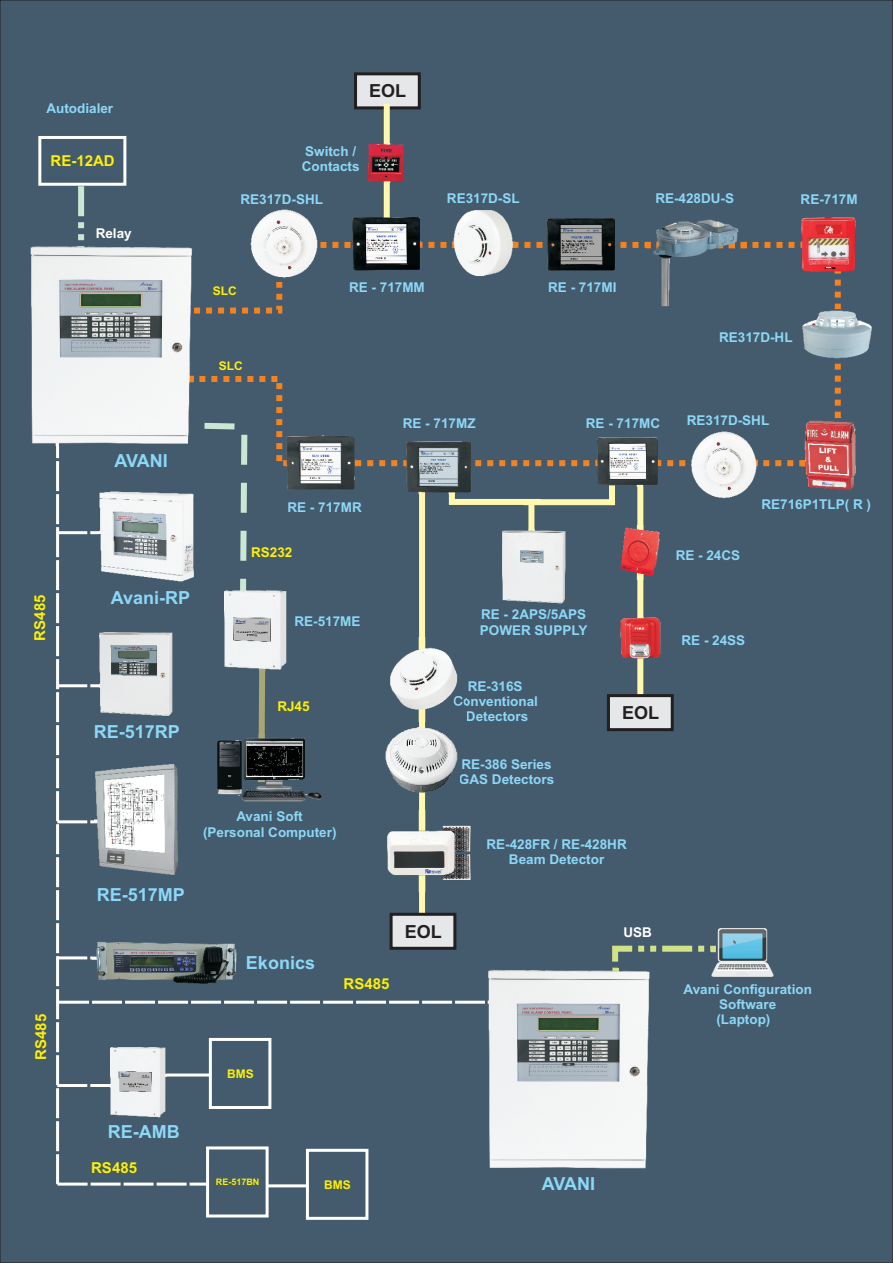
<style>
.page{position:relative;width:893px;height:1263px;background:#435b6d}
.page>*{position:absolute;margin:0;border:0;box-sizing:border-box;transform-origin:0 0}
.t1{font:700 18px "Arial";color:#8dd7f7}
.t2{font:700 18px "Arial";color:#231f20}
.t3{font:700 15px "Arial";color:#fff101}
.t4{font:700 13.5px/15.1px "Arial";color:#8dd7f7}
.t5{font:700 13.5px "Arial";color:#fff101}
.t6{font:700 13.5px "Arial";color:#fff}
.t7{font:700 12px "Arial";color:#fff101}
.t8{font:700 9px "Arial";color:#fff101}
</style>
<div class="page">
<svg style="left:78px;top:186px;width:6px;height:59px"></svg>
<div style="left:164px;top:239px;width:680px;height:230px;background:#435b6d"></div>
<div style="left:38px;top:136px;width:88px;height:50px;border:3px solid #fff"></div>
<img style="left:249px;top:209px;width:70px;height:72px">
<img style="left:729px;top:430px;width:30px;height:73px">
<img style="left:548px;top:218px;width:68px;height:54px">
<img style="left:452px;top:210px;width:63px;height:70px">
<svg style="left:353px;top:71px;width:69px;height:40px;background:#acaeb2"></svg>
<div style="left:384px;top:104px;width:6px;height:130px;background:#fff8ae"></div>
<img style="left:367px;top:144px;width:40px;height:39px">
<img style="left:353px;top:218px;width:68px;height:54px">
<img style="left:646px;top:204px;width:101px;height:112px">
<img style="left:801px;top:217px;width:55px;height:55px">
<img style="left:800px;top:309px;width:74px;height:52px">
<img style="left:729px;top:927px;width:44px;height:51px">
<hr style="left:267px;top:1184px;width:39px;height:3px;background:#fff">
<svg style="left:56px;top:419px;width:673px;height:766px;background:#516574"></svg>
<img style="left:100px;top:492px;width:94px;height:91px">
<img style="left:92px;top:939px;width:147px;height:49px">
<img style="left:110px;top:1047px;width:56px;height:71px">
<div style="left:206px;top:1146px;width:63px;height:71px;border:3px solid #fff"></div>
<div style="left:209px;top:1038px;width:62px;height:71px;border:3px solid #fff"></div>
<img style="left:100px;top:632px;width:73px;height:84px">
<div style="left:306px;top:1149px;width:62px;height:71px;border:3px solid #fff"></div>
<img style="left:28px;top:245px;width:165px;height:200px">
<img style="left:486px;top:969px;width:164px;height:200px">
<img style="left:801px;top:417px;width:60px;height:77px">
<img style="left:94px;top:764px;width:84px;height:112px">
<p class="t4" style="left:46px;top:101px;width:68px">Autodialer</p>
<p class="t3" style="left:51px;top:155px;width:66px">RE-12AD</p>
<p class="t6" style="left:96px;top:228px;width:38px">Relay</p>
<h1 class="t2" style="left:369px;top:84px;width:39px">EOL</h1>
<p class="t4" style="left:302px;top:145px;width:59px">Switch /<br>Contacts</p>
<p class="t4" style="left:240px;top:193px;width:84px">RE317D-SHL</p>
<p class="t4" style="left:447px;top:192px;width:74px">RE317D-SL</p>
<p class="t4" style="left:655px;top:192px;width:80px">RE-428DU-S</p>
<p class="t4" style="left:801px;top:193px;width:59px">RE-717M</p>
<p class="t7" style="left:213px;top:286px;width:25px">SLC</p>
<p class="t7" style="left:219px;top:361px;width:25px">SLC</p>
<p class="t4" style="left:349px;top:280px;width:77px">RE - 717MM</p>
<p class="t4" style="left:548px;top:280px;width:70px">RE - 717MI</p>
<p class="t4" style="left:719px;top:331px;width:75px">RE317D-HL</p>
<p class="t3" style="left:34px;top:641px;width:47px;rotate:-90deg">RS485</p>
<p class="t3" style="left:35px;top:1060px;width:47px;rotate:-90deg">RS485</p>
<h1 class="t1" style="left:114px;top:454px;width:55px">AVANI</h1>
<h1 class="t1" style="left:111px;top:591px;width:81px">Avani-RP</h1>
<p class="t4" style="left:287px;top:501px;width:76px">RE - 717MR</p>
<p class="t5" style="left:251px;top:547px;width:43px">RS232</p>
<p class="t4" style="left:294px;top:615px;width:68px">RE-517ME</p>
<p class="t4" style="left:403px;top:417px;width:74px">RE - 717MZ</p>
<p class="t4" style="left:586px;top:417px;width:76px">RE - 717MC</p>
<p class="t4" style="left:480px;top:608px;width:109px">RE - 2APS/5APS<br>POWER SUPPLY</p>
<h1 class="t1" style="left:94px;top:724px;width:88px">RE-517RP</h1>
<h1 class="t1" style="left:97px;top:888px;width:90px">RE-517MP</h1>
<p class="t5" style="left:277px;top:701px;width:34px">RJ45</p>
<p class="t4" style="left:236px;top:810px;width:68px">Avani Soft</p>
<p class="t4" style="left:203px;top:825px;width:135px">(Personal Computer)</p>
<p class="t4" style="left:452px;top:680px;width:87px;text-align:center">RE-316S<br>Conventional<br>Detectors</p>
<p class="t4" style="left:459px;top:758px;width:97px">RE-386 Series<br>GAS Detectors</p>
<h1 class="t2" style="left:622px;top:706px;width:39px">EOL</h1>
<p class="t4" style="left:486px;top:837px;width:142px;text-align:center">RE-428FR / RE-428HR<br>Beam Detector</p>
<h1 class="t1" style="left:246px;top:956px;width:71px">Ekonics</h1>
<p class="t3" style="left:344px;top:978px;width:47px">RS485</p>
<h1 class="t2" style="left:405px;top:925px;width:39px">EOL</h1>
<p class="t6" style="left:623px;top:927px;width:30px">USB</p>
<p class="t7" style="left:227px;top:1069px;width:28px">BMS</p>
<p class="t4" style="left:687px;top:413px;width:84px">RE317D-SHL</p>
<p class="t4" style="left:676px;top:549px;width:66px">RE - 24CS</p>
<p class="t4" style="left:761px;top:498px;width:111px">RE716P1TLP( R )</p>
<p class="t4" style="left:681px;top:634px;width:65px">RE - 24SS</p>
<p class="t4" style="left:716px;top:983px;width:97px;text-indent:-33px">Avani Configuration<br>Software (Laptop)</p>
<h1 class="t1" style="left:108px;top:1125px;width:73px">RE-AMB</h1>
<p class="t3" style="left:91px;top:1162px;width:47px">RS485</p>
<p class="t8" style="left:216px;top:1178px;width:45px">RE-517BN</p>
<p class="t7" style="left:324px;top:1180px;width:28px">BMS</p>
<h1 class="t1" style="left:542px;top:1177px;width:55px">AVANI</h1>
</div>
